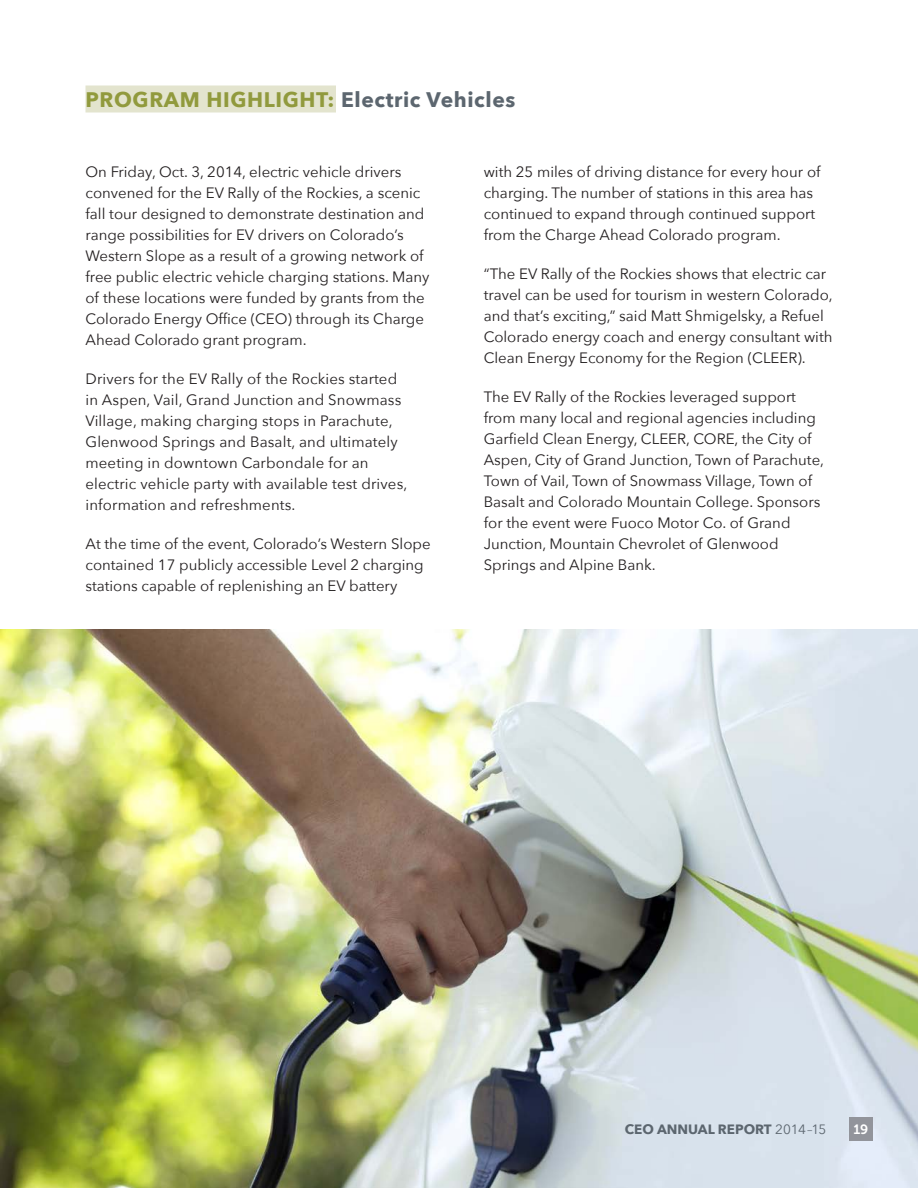
<style>
.page{position:relative;width:918px;height:1188px;background:#fff}
.page>*{position:absolute;margin:0;border:0;box-sizing:border-box;transform-origin:0 0}
.t1{font:700 21px "Avenir Next";letter-spacing:.03em;color:#5c666f}
.t2{font:700 21px "Avenir Next";color:#919a3d}
.t3{font:15px/21px "Avenir Next";color:#231f20}
.t4{font:700 13.5px "Avenir Next";color:#5c666f}
.t5{font:13.5px "Avenir Next";letter-spacing:-.02em;color:#5c666f}
.t6{font:13.5px "Museo Sans 700";color:#fff}
.s1{color:#919a3d}
.s2{font-weight:700}
</style>
<div class="page">
<img style="left:0;top:629px;width:918px;height:559px">
<div style="left:849px;top:1117px;width:24px;height:24px;background:#92949b"></div>
<div style="left:86px;top:86px;width:250px;height:26px;background:#e3e4ce"></div>
<h1 class="t2" style="left:86px;top:86px;width:31px">PROGRA</h1>
<h1 class="t1" style="left:180px;top:86px;width:337px"><span class="s1">M HIG HLIG HT:</span> Electric Vehicles</h1>
<p class="t3" style="left:86px;top:161px;width:346px">On Friday, Oct. 3, 2014, electric vehicle drivers convened for the EV Rally of the Rockies, a scenic fall tour designed to demonstrate destination and range possibilities for EV drivers on Colorado’s Western Slope as a result of a growing network of free public electric vehicle charging stations. Many of these locations were funded by grants from the Colorado Energy Office (CEO) through its Charge Ahead Colorado grant program.</p>
<p class="t3" style="left:86px;top:368px;width:323px">Drivers for the EV Rally of the Rockies started in Aspen, Vail, Grand Junction and Snowmass Village, making charging stops in Parachute, Glenwood Springs and Basalt, and ultimately meeting in downtown Carbondale for an electric vehicle party with available test drives, information and refreshments.</p>
<p class="t3" style="left:86px;top:533px;width:347px">At the time of the event, Colorado’s Western Slope contained 17 publicly accessible Level 2 charging stations capable of replenishing an EV battery</p>
<p class="t3" style="left:484px;top:161px;width:338px">with 25 miles of driving distance for every hour of charging. The number of stations in this area has continued to expand through continued support from the Charge Ahead Colorado program.</p>
<p class="t3" style="left:484px;top:263px;width:350px">“The EV Rally of the Rockies shows that electric car travel can be used for tourism in western Colorado, and that’s exciting,” said Matt Shmigelsky, a Refuel Colorado energy coach and energy consultant with Clean Energy Economy for the Region (CLEER).</p>
<p class="t3" style="left:484px;top:386px;width:342px">The EV Rally of the Rockies leveraged support from many local and regional agencies including Garfield Clean Energy, CLEER, CORE, the City of Aspen, City of Grand Junction, Town of Parachute, Town of Vail, Town of Snowmass Village, Town of Basalt and Colorado Mountain College. Sponsors for the event were Fuoco Motor Co. of Grand Junction, Mountain Chevrolet of Glenwood Springs and Alpine Bank.</p>
<p class="t4" style="left:625px;top:1121px;width:103px">CEO Annual Rep</p>
<p class="t5" style="left:744px;top:1121px;width:84px"><span class="s2">ort</span> 2014–15</p>
<p class="t6" style="left:854px;top:1122px;width:16px">19</p>
</div>
